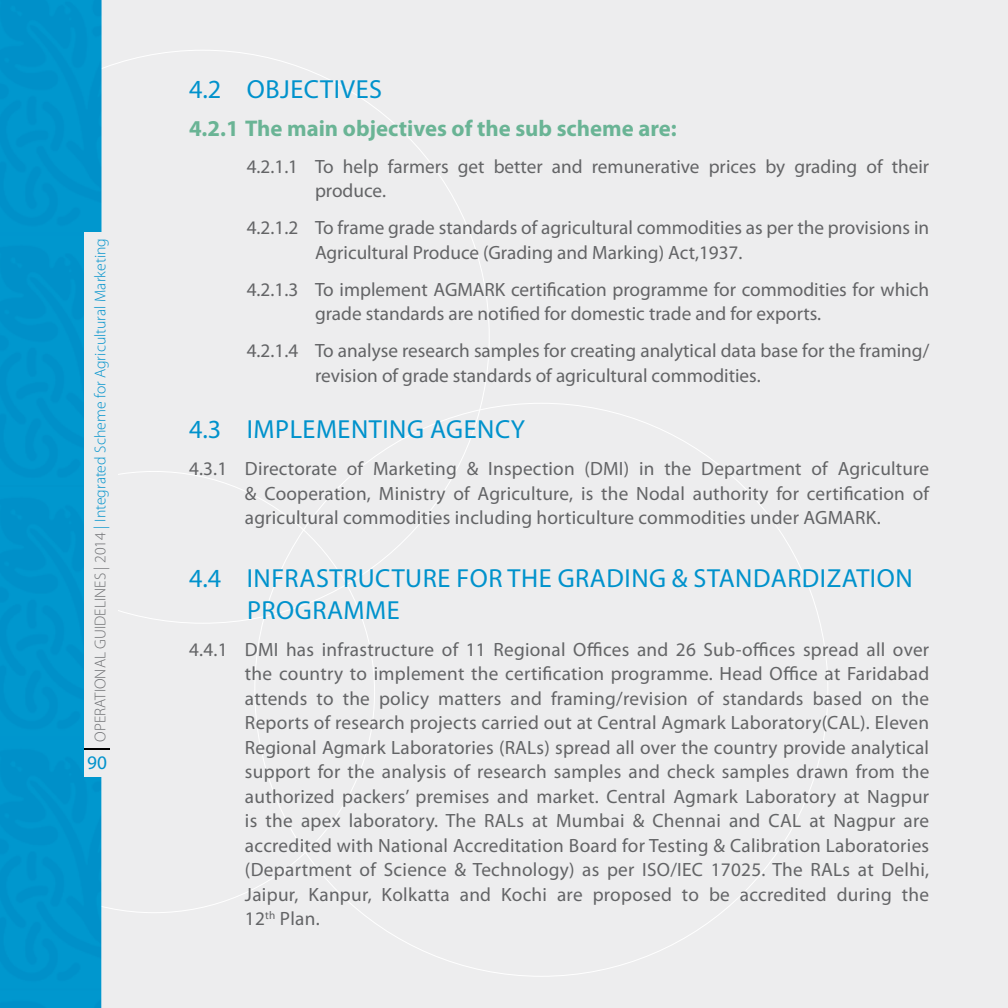
<style>
.page{position:relative;width:1008px;height:1008px;background:#ededee}
.page>*{position:absolute;margin:0;border:0;box-sizing:border-box;transform-origin:0 0}
.t1{font:26.25px "Myriad Pro";letter-spacing:.02em;color:#0092cc}
.t2{font:700 22.75px "Myriad Pro";color:#6ab495}
.t3{font:19.25px/24.5px "Myriad Pro";color:#636466}
.t4{font:19.25px "Myriad Pro";color:#0092cc}
.t5{font:300 15.75px "Myriad Pro";color:#0092cc}
.s1{color:#6d6e71}
</style>
<div class="page">
<svg style="left:102px;top:471px;width:273px;height:442px"></svg>
<div style="left:0;top:0;width:102px;height:1008px;background:#0095cc"></div>
<div style="left:85px;top:232px;width:33px;height:544px;background:#ededee"></div>
<hr style="left:85px;top:748px;width:25px;height:2px;background:#000">
<p class="t5" style="left:91px;top:742px;width:505px;rotate:-90deg"><span class="s1">OPERATIONAL GUIDELINES | 2014</span> | Integrated Scheme for Agricultural Marketing</p>
<p class="t4" style="left:87px;top:751px;width:21px">90</p>
<h1 class="t1" style="left:189px;top:73px;width:195px">4.2 OBJECTIVES</h1>
<p class="t2" style="left:189px;top:113px;width:489px">4.2.1 The main objectives of the sub scheme are:</p>
<p class="t3" style="left:315px;top:154px;width:616px;text-indent:-68px">4.2.1.1 To help farmers get better and remunerative prices by grading of their produce.</p>
<p class="t3" style="left:315px;top:215px;width:616px;text-indent:-68px">4.2.1.2 To frame grade standards of agricultural commodities as per the provisions in<br>Agricultural Produce (Grading and Marking) Act,1937.</p>
<p class="t3" style="left:315px;top:277px;width:616px;text-indent:-68px">4.2.1.3 To implement AGMARK certification programme for commodities for which grade standards are notified for domestic trade and for exports.</p>
<p class="t3" style="left:315px;top:338px;width:616px;text-indent:-68px">4.2.1.4 To analyse research samples for creating analytical data base for the framing/ revision of grade standards of agricultural commodities.</p>
<h1 class="t1" style="left:189px;top:413px;width:81px">4.3 Implementing</h1>
<h1 class="t1" style="left:430px;top:413px;width:33px">Agency</h1>
<p class="t3" style="left:245px;top:456px;width:686px;text-align:justify;text-indent:-56px">4.3.1 Directorate of Marketing &amp; Inspection (DMI) in the Department of Agriculture &amp; Cooperation, Ministry of Agriculture, is the Nodal authority for certification of agricultural commodities including horticulture commodities under AGMARK.</p>
<h1 class="t1" style="left:189px;top:562px;width:81px">4.4 Infrastructure</h1>
<h1 class="t1" style="left:456px;top:562px;width:16px">for</h1>
<h1 class="t1" style="left:507px;top:562px;width:16px">the</h1>
<h1 class="t1" style="left:558px;top:562px;width:34px">Grading</h1>
<h1 class="t1" style="left:672px;top:562px;width:51px">&amp; Standardization</h1>
<h1 class="t1" style="left:247px;top:594px;width:33px">Programme</h1>
<p class="t3" style="left:245px;top:637px;width:686px;text-align:justify;text-indent:-56px">4.4.1 DMI has infrastructure of 11 Regional Offices and 26 Sub-offices spread all over the country to implement the certification programme. Head Office at Faridabad attends to the policy matters and framing/revision of standards based on the Reports of research projects carried out at Central Agmark Laboratory(CAL). Eleven Regional Agmark Laboratories (RALs) spread all over the country provide analytical support for the analysis of research samples and check samples drawn from the authorized packers’ premises and market. Central Agmark Laboratory at Nagpur is the apex laboratory. The RALs at Mumbai &amp; Chennai and CAL at Nagpur are accredited with National Accreditation Board for Testing &amp; Calibration Laboratories (Department of Science &amp; Technology) as per ISO/IEC 17025. The RALs at Delhi, Jaipur, Kanpur, Kolkatta and Kochi are proposed to be accredited during the 12<sup>th</sup> Plan.</p>
</div>
